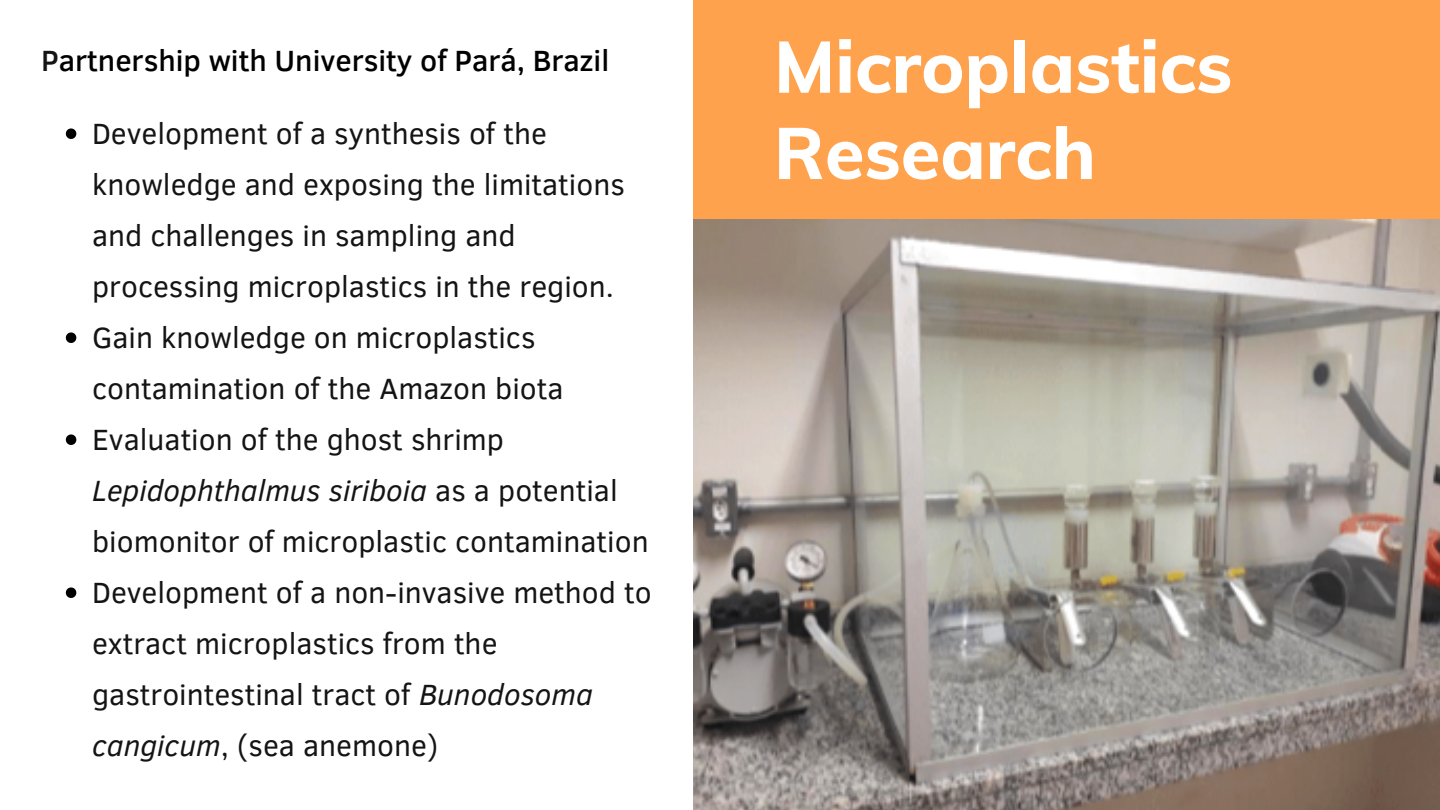
<style>
.page{position:relative;width:1440px;height:810px;background:#fff}
.page>*{position:absolute;margin:0;border:0;box-sizing:border-box;transform-origin:0 0}
.t1{font:800 72px/86.3px "Muli";color:#fff}
.t2{font:30px/51px "Clear Sans";color:#141414}
.t3{font:500 30px "Clear Sans";color:#000}
.s1{color:#141414}
.s2{font-style:italic}
</style>
<div class="page">
<img style="left:693px;top:219px;width:747px;height:591px">
<div style="left:693px;top:0;width:747px;height:219px;background:#ffa24d"></div>
<svg style="left:66px;top:128px;width:10px;height:11px"></svg>
<svg style="left:66px;top:332px;width:10px;height:11px"></svg>
<svg style="left:66px;top:434px;width:10px;height:11px"></svg>
<svg style="left:66px;top:587px;width:10px;height:11px"></svg>
<p class="t3" style="left:41px;top:39px;width:570px"><span class="s1">P</span>artnership with University of Pará, Brazil</p>
<p class="t2" style="left:92px;top:107px;width:561px">Development of a synthesis of the knowledge and exposing the limitations and challenges in sampling and processing microplastics in the region.<br>Gain knowledge on microplastics contamination of the Amazon biota Evaluation of the ghost shrimp <span class="s2">Lepidophthalmus siriboia</span> as a potential biomonitor of microplastic contamination Development of a non-invasive method to extract microplastics from the gastrointestinal tract of <span class="s2">Bunodosoma cangicum</span>, (sea anemone)</p>
<h1 class="t1" style="left:774px;top:22px;width:460px">Microplastics<br>Research</h1>
</div>
